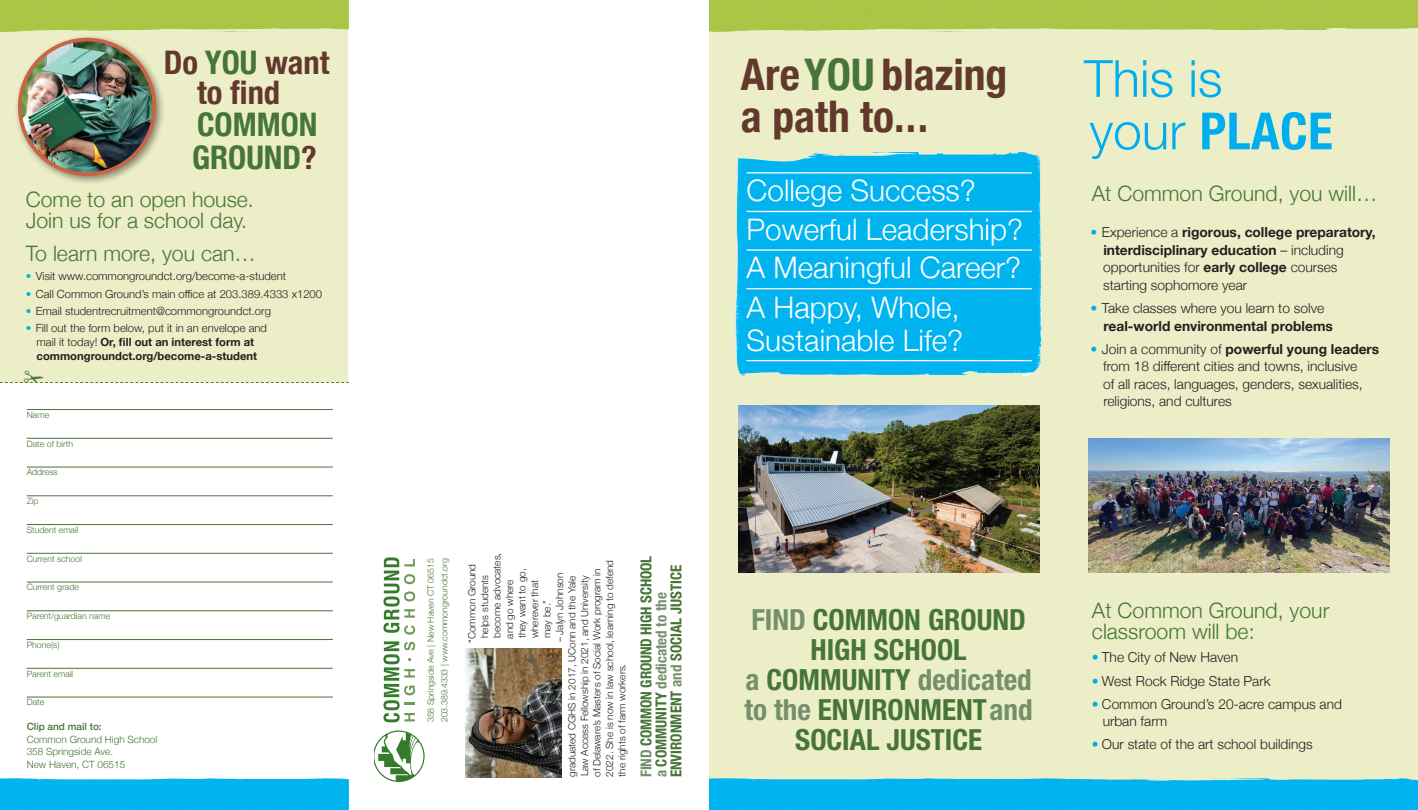
<style>
.page{position:relative;width:1418px;height:810px;background:#ebeec6}
.page>*{position:absolute;margin:0;border:0;box-sizing:border-box;transform-origin:0 0}
.t1{font:300 51.25px/52.5px "Helvetica Neue";color:#00aeef}
.t2{font:700 condensed 43.62px/41.2px "Helvetica Neue";color:#63382d}
.t3{font:700 condensed 32.5px/30px "Helvetica Neue";color:#63382d;text-align:center}
.t4{font:700 condensed 32.5px/32.5px "Helvetica Neue";color:#467537}
.t5{font:300 29.62px/39px "Helvetica Neue";color:#fff}
.t6{font:700 condensed 29.12px/30px "Helvetica Neue";color:#467537;text-align:center}
.t7{font:300 21.25px/21.2px "Helvetica Neue";color:#467537}
.t8{font:700 condensed 15px/15px "Helvetica Neue";color:#467537}
.t9{font:300 13.75px/17.5px "Helvetica Neue";color:#231f20}
.t10{font:700 13.75px/17.5px "Helvetica Neue";color:#231f20}
.t11{font:300 11.25px "Helvetica Neue";color:#231f20}
.t12{font:700 11.25px/13.8px "Helvetica Neue";color:#231f20;text-align:center}
.t13{font:300 10px/12.5px "Helvetica Neue";color:#231f20}
.t14{font:300 10px/12.5px "Helvetica Neue";color:#467537}
.t15{font:500 10px "Helvetica Neue";color:#467537}
.t16{font:300 8.75px/13.8px "Helvetica Neue";color:#467537}
.s1{color:#467537}
.s2{color:#63382d}
.s3{color:#00aeef}
.s4{font-weight:300;color:#00aeef}
.s5{font-weight:300}
.s6{color:#74906a}
.s7{font-weight:700;font-stretch:condensed}
.s8{font-weight:700}
</style>
<div class="page">
<div style="left:0;top:383px;width:349px;height:399px;background:#fff"></div>
<div style="left:349px;top:0;width:360px;height:810px;background:#fff"></div>
<hr style="left:27px;top:409px;width:306px;height:1px;background:#467537">
<hr style="left:27px;top:438px;width:306px;height:1px;background:#467537">
<hr style="left:27px;top:467px;width:306px;height:1px;background:#467537">
<hr style="left:27px;top:495px;width:306px;height:1px;background:#467537">
<hr style="left:27px;top:524px;width:306px;height:1px;background:#467537">
<hr style="left:27px;top:553px;width:306px;height:1px;background:#467537">
<hr style="left:27px;top:582px;width:306px;height:1px;background:#467537">
<hr style="left:27px;top:610px;width:306px;height:1px;background:#467537">
<hr style="left:27px;top:639px;width:306px;height:1px;background:#467537">
<hr style="left:27px;top:668px;width:306px;height:1px;background:#467537">
<hr style="left:27px;top:697px;width:306px;height:1px;background:#467537">
<img style="left:0;top:0;width:349px;height:32px">
<div style="left:0;top:778px;width:349px;height:32px;background:#00b4ef"></div>
<img style="left:709px;top:0;width:709px;height:32px">
<div style="left:709px;top:778px;width:709px;height:32px;background:#00b4ef"></div>
<svg style="left:383px;top:641px;width:32px;height:81px"></svg>
<svg style="left:383px;top:557px;width:32px;height:78px"></svg>
<svg style="left:374px;top:731px;width:50px;height:51px"></svg>
<img style="left:466px;top:648px;width:95px;height:129px">
<img style="left:735px;top:152px;width:307px;height:224px">
<hr style="left:746px;top:249px;width:286px;height:2px;background:#fff">
<hr style="left:746px;top:288px;width:286px;height:1px;background:#fff">
<hr style="left:746px;top:172px;width:286px;height:2px;background:#fff">
<hr style="left:746px;top:360px;width:286px;height:1px;background:#fff">
<hr style="left:746px;top:211px;width:286px;height:1px;background:#fff">
<img style="left:739px;top:405px;width:300px;height:168px">
<img style="left:1089px;top:438px;width:300px;height:135px">
<div style="left:14px;top:33px;width:151px;height:152px;background:#231f20;opacity:.49"></div>
<img style="left:20px;top:40px;width:134px;height:134px;border-radius:67px">
<div style="left:18px;top:38px;width:138px;height:138px;border:4px solid #c96444;border-radius:50%"></div>
<svg style="left:0;top:370px;width:349px;height:13px"></svg>
<h3 class="t3" style="left:164px;top:45px;width:167px">Do <span class="s1">YOU</span> want to find</h3>
<h3 class="t4" style="left:192px;top:106px;width:127px">COMMON<br>GROUND<span class="s2">?</span></h3>
<h3 class="t7" style="left:26px;top:187px;width:229px">Come to an open house.<br>Join us for a school day.</h3>
<h3 class="t7" style="left:26px;top:241px;width:231px">To learn more, you can…</h3>
<p class="t11" style="left:26px;top:267px;width:262px"><span class="s3">•</span> Visit www.commongroundct.org/become-a-student</p>
<p class="t11" style="left:26px;top:284px;width:298px"><span class="s3">•</span> Call Common Ground’s main office at 203.389.4333 x1200</p>
<p class="t11" style="left:26px;top:302px;width:247px"><span class="s3">•</span> Email studentrecruitment@commongroundct.org</p>
<p class="t12" style="left:26px;top:322px;width:243px"><span class="s4">•</span> <span class="s5">Fill out the form below, put it in an envelope and mail it today!</span> Or, fill out an interest form at commongroundct.org/become-a-student</p>
<p class="t16" style="left:27px;top:407px;width:24px">Name</p>
<p class="t16" style="left:27px;top:436px;width:48px">Date of birth</p>
<p class="t16" style="left:27px;top:465px;width:33px">Address</p>
<p class="t16" style="left:27px;top:494px;width:13px">Zip</p>
<p class="t16" style="left:27px;top:522px;width:53px">Student email</p>
<p class="t16" style="left:27px;top:551px;width:57px">Current school</p>
<p class="t16" style="left:27px;top:580px;width:54px">Current grade</p>
<p class="t16" style="left:27px;top:609px;width:85px">Parent/guardian name</p>
<p class="t16" style="left:27px;top:637px;width:34px">Phone(s)</p>
<p class="t16" style="left:27px;top:666px;width:48px">Parent email</p>
<p class="t16" style="left:27px;top:695px;width:19px">Date</p>
<p class="t15" style="left:27px;top:719px;width:77px">Clip and mail to:</p>
<p class="t14" style="left:27px;top:732px;width:132px">Common Ground High School<br>358 Springside Ave.<br>New Haven, CT 06515</p>
<p class="t16" style="left:423px;top:722px;width:166px;rotate:-90deg">358 Springside Ave | New Haven CT 06515<br>203.389.4333 | www.commongroundct.org</p>
<p class="t13" style="left:465px;top:639px;width:87px;text-indent:-4px;rotate:-90deg">“Common Ground helps students become advocates, and go where<br>they want to go, wherever that<br>may be.”</p>
<p class="t13" style="left:552px;top:777px;width:219px;text-indent:135px;rotate:-90deg">– Jalyn Johnson graduated CGHS in 2017, UConn and the Yale Law Access Fellowship in 2021, and University<br>of Delaware’s Masters of Social Work program in 2022. She is now in law school, learning to defend the rights of farm workers.</p>
<p class="t8" style="left:637px;top:777px;width:223px;rotate:-90deg"><span class="s6">FIND</span> COMMON GROUND HIGH SCHOOL <span class="s6">a</span> COMMUNITY <span class="s6">dedicated to the<br></span>ENVIRONMENT <span class="s6">and</span> SOCIAL JUSTICE</p>
<h2 class="t2" style="left:741px;top:51px;width:268px">Are <span class="s1">YOU</span> blazing a path to...</h2>
<h3 class="t5" style="left:746px;top:169px;width:278px">College Success?<br>Powerful Leadership?<br>A Meaningful Career?<br>A Happy, Whole,</h3>
<h3 class="t5" style="left:746px;top:319px;width:218px">Sustainable Life?</h3>
<h1 class="t1" style="left:1084px;top:49px;width:250px">This is<br>your <span class="s7">PLACE</span></h1>
<h3 class="t7" style="left:1091px;top:181px;width:287px">At Common Ground, you will…</h3>
<p class="t10" style="left:1103px;top:224px;width:274px;text-indent:-13px"><span class="s4">•</span> <span class="s5">Experience a</span> rigorous, college preparatory, interdisciplinary education <span class="s5">– including opportunities for</span> early college <span class="s5">courses starting sophomore year</span></p>
<p class="t9" style="left:1103px;top:298px;width:231px;text-indent:-13px"><span class="s3">•</span> Take classes where you learn to solve <span class="s8">real-world environmental problems</span></p>
<p class="t9" style="left:1103px;top:339px;width:278px;text-indent:-13px"><span class="s3">•</span> Join a community of <span class="s8">powerful young leaders </span>from 18 different cities and towns, inclusive<br>of all races, languages, genders, sexualities, religions, and cultures</p>
<h3 class="t6" style="left:744px;top:605px;width:290px"><span class="s6">FIND</span> COMMON GROUND<br>HIGH SCHOOL<br><span class="s6">a</span> COMMUNITY <span class="s6">dedicated to the</span> ENVIRONMENT <span class="s6">and<br></span>SOCIAL JUSTICE</h3>
<h3 class="t7" style="left:1092px;top:598px;width:239px">At Common Ground, your classroom will be:</h3>
<p class="t9" style="left:1092px;top:648px;width:148px"><span class="s3">•</span> The City of New Haven</p>
<p class="t9" style="left:1092px;top:671px;width:180px"><span class="s3">•</span> West Rock Ridge State Park</p>
<p class="t9" style="left:1102px;top:694px;width:241px;text-indent:-11px"><span class="s3">•</span> Common Ground’s 20-acre campus and urban farm</p>
<p class="t9" style="left:1092px;top:735px;width:222px"><span class="s3">•</span> Our state of the art school buildings</p>
</div>
